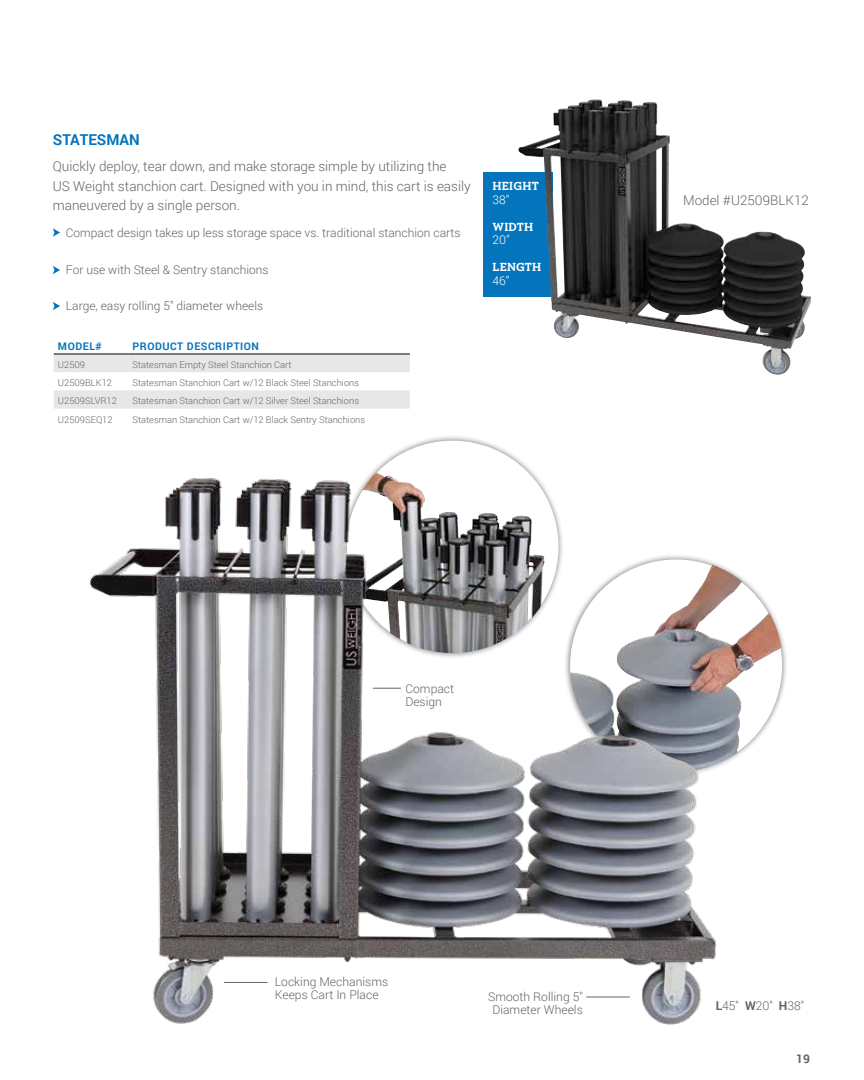
<style>
.page{position:relative;width:864px;height:1080px;background:#fff}
.page>*{position:absolute;margin:0;border:0;box-sizing:border-box;transform-origin:0 0}
.t1{font:700 15px "Roboto";color:#0475bc}
.t2{font:300 13.5px/19.5px "Roboto";color:#636466}
.t3{font:300 13.35px "Roboto";color:#636466}
.t4{font:300 12.15px/12.9px "Roboto";color:#636466}
.t5{font:300 12px "Roboto";color:#636466}
.t6{font:700 12px "Neutraface Slab Text";letter-spacing:.01em;color:#fff}
.t7{font:300 12px "Roboto";color:#fff}
.t8{font:700 12px "Roboto";color:#636466}
.t9{font:700 10.5px "Roboto";letter-spacing:.05em;color:#0475bc}
.t10{font:300 9.3px "Roboto";color:#636466}
.s1{font-weight:700}
</style>
<div class="page">
<div style="left:483px;top:172px;width:70px;height:125px;background:#0475bc"></div>
<svg style="left:53px;top:228px;width:7px;height:9px"></svg>
<svg style="left:53px;top:266px;width:7px;height:8px"></svg>
<svg style="left:53px;top:302px;width:7px;height:8px"></svg>
<div style="left:341px;top:435px;width:224px;height:224px;background:#000;opacity:.45"></div>
<div style="left:346px;top:441px;width:213px;height:212px;background:#fff;border-radius:50%"></div>
<div style="left:564px;top:554px;width:224px;height:224px;background:#000;opacity:.45"></div>
<img style="left:748px;top:572px;width:34px;height:200px">
<img style="left:89px;top:463px;width:659px;height:562px">
<hr style="left:586px;top:997px;width:44px;height:1px;background:#636466">
<hr style="left:224px;top:982px;width:43px;height:1px;background:#636466">
<svg style="left:373px;top:688px;width:28px;height:1px"></svg>
<img style="left:518px;top:99px;width:293px;height:276px">
<svg style="left:54px;top:355px;width:356px;height:54px"></svg>
<hr style="left:54px;top:354px;width:74px;height:1px;background:#000">
<hr style="left:128px;top:354px;width:282px;height:1px;background:#000">
<h1 class="t1" style="left:53px;top:129px;width:88px">STATESMAN</h1>
<h2 class="t2" style="left:53px;top:156px;width:420px">Quickly deploy, tear down, and make storage simple by utilizing the<br>US Weight stanchion cart. Designed with you in mind, this cart is easily maneuvered by a single person.</h2>
<p class="t5" style="left:66px;top:224px;width:396px">Compact design takes up less storage space vs. traditional stanchion carts</p>
<p class="t5" style="left:66px;top:262px;width:204px">For use with Steel &amp; Sentry stanchions</p>
<p class="t5" style="left:66px;top:298px;width:199px">Large, easy rolling 5″ diameter wheels</p>
<p class="t9" style="left:58px;top:339px;width:45px">MODEL#</p>
<p class="t9" style="left:133px;top:339px;width:128px">PRODUCT DESCRIPTION</p>
<p class="t10" style="left:58px;top:358px;width:29px">U2509</p>
<p class="t10" style="left:133px;top:358px;width:161px">Statesman Empty Steel Stanchion Cart</p>
<p class="t10" style="left:58px;top:376px;width:55px">U2509BLK12</p>
<p class="t10" style="left:133px;top:376px;width:228px">Statesman Stanchion Cart w/12 Black Steel Stanchions</p>
<p class="t10" style="left:58px;top:395px;width:60px">U2509SLVR12</p>
<p class="t10" style="left:133px;top:395px;width:228px">Statesman Stanchion Cart w/12 Silver Steel Stanchions</p>
<p class="t10" style="left:58px;top:413px;width:56px">U2509SEQ12</p>
<p class="t10" style="left:133px;top:413px;width:234px">Statesman Stanchion Cart w/12 Black Sentry Stanchions</p>
<p class="t6" style="left:493px;top:178px;width:48px">HEIGHT</p>
<p class="t7" style="left:492px;top:191px;width:18px">38”</p>
<p class="t6" style="left:493px;top:219px;width:42px">WIDTH</p>
<p class="t7" style="left:492px;top:231px;width:19px">20”</p>
<p class="t6" style="left:493px;top:259px;width:50px">LENGTH</p>
<p class="t7" style="left:492px;top:272px;width:18px">46”</p>
<h3 class="t4" style="left:405px;top:682px;width:50px">Compact<br>Design</h3>
<h3 class="t3" style="left:683px;top:191px;width:127px">Model #U2509BLK12</h3>
<h3 class="t4" style="left:275px;top:975px;width:115px">Locking Mechanisms<br>Keeps Cart In Place</h3>
<h3 class="t4" style="left:488px;top:990px;width:96px;text-align:center">Smooth Rolling 5″<br>Diameter Wheels</h3>
<h3 class="t4" style="left:716px;top:998px;width:90px"><span class="s1">L</span>45″ <span class="s1">W</span>20″ <span class="s1">H</span>38″</h3>
<p class="t8" style="left:796px;top:1050px;width:15px">19</p>
</div>
